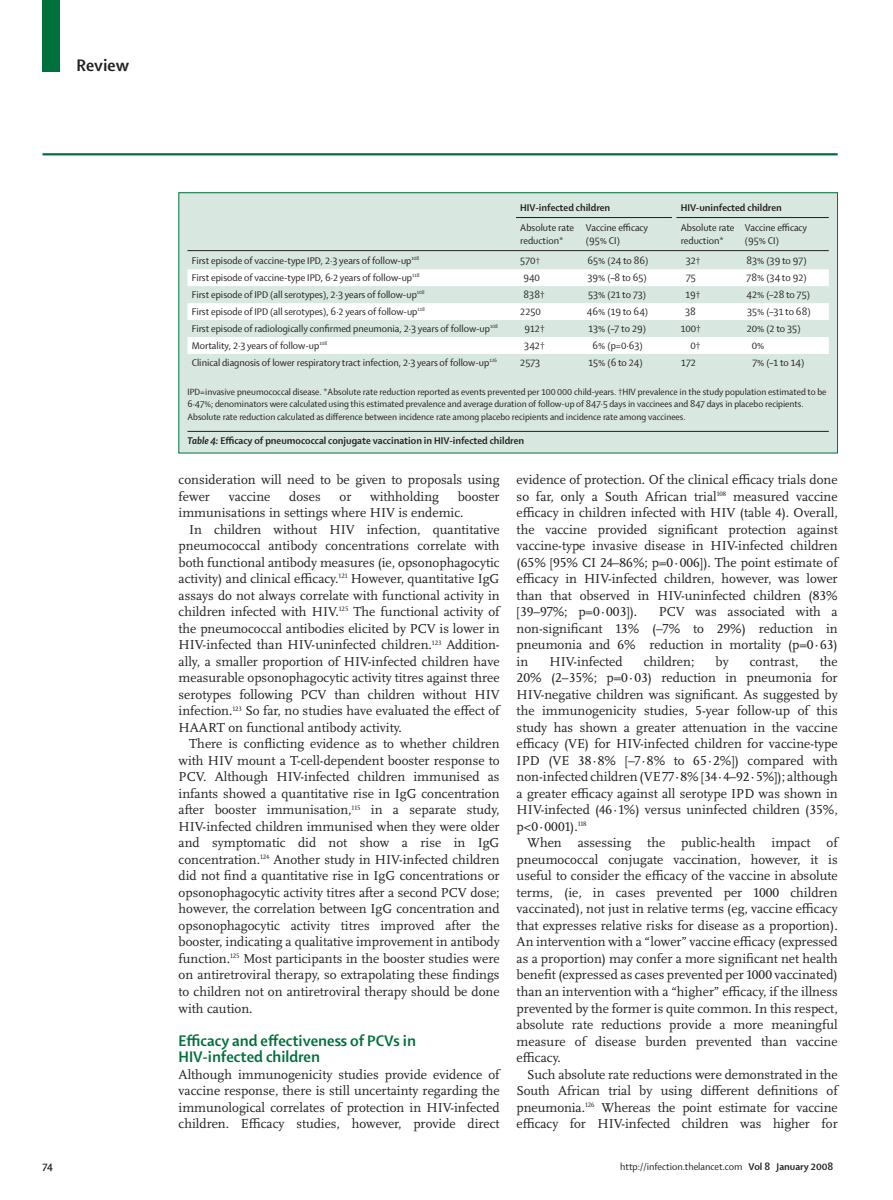
<style>
.page{position:relative;width:893px;height:1200px;background:#fff}
.page>*{position:absolute;margin:0;border:0;box-sizing:border-box;transform-origin:0 0}
.t1{font:700 18px "Shaker 2 Lancet";color:#231f20}
.t2{font:700 16.5px/16.5px "Shaker 2 Lancet";color:#00703c}
.t3{font:13.5px/16.5px "Scala Lancet Pro";color:#231f20;text-align:justify}
.t4{font:10.5px/12.8px "Shaker 2 Lancet";color:#231f20}
.t5{font:700 10.5px "Shaker 2 Lancet";color:#231f20}
.t6{font:9.75px/12.8px "Shaker 2 Lancet";color:#231f20}
.s1{font-size:9.75px}
.s2{font-style:italic}
.s3{font-weight:700}
</style>
<div class="page">
<div style="left:43px;top:0;width:17px;height:71px;background:#00703c"></div>
<hr style="left:43px;top:153px;width:795px;height:2px;background:#00703c">
<div style="left:179px;top:193px;width:658px;height:260px;background:#d8e7df"></div>
<hr style="left:187px;top:431px;width:642px;height:1px;background:#231f20">
<svg style="left:187px;top:269px;width:642px;height:85px;fill:#fff"></svg>
<hr style="left:187px;top:250px;width:642px;height:1px;background:#231f20">
<hr style="left:516px;top:217px;width:156px;height:1px;background:#231f20">
<hr style="left:676px;top:217px;width:153px;height:1px;background:#231f20">
<div style="left:179px;top:192px;width:659px;height:261px;border:1px solid #00703c"></div>
<h1 class="t1" style="left:77px;top:58px;width:54px">Review</h1>
<p class="t5" style="left:520px;top:203px;width:91px">HIV-infected children</p>
<p class="t5" style="left:681px;top:203px;width:103px">HIV-uninfected children</p>
<p class="t4" style="left:520px;top:222px;width:55px">Absolute rate reduction*</p>
<p class="t4" style="left:586px;top:222px;width:64px">Vaccine efficacy (95% CI)</p>
<p class="t4" style="left:681px;top:222px;width:55px">Absolute rate reduction*</p>
<p class="t4" style="left:745px;top:222px;width:64px">Vaccine efficacy (95% CI)</p>
<p class="t4" style="left:192px;top:255px;width:229px">First episode of vaccine-type IPD, 2·3 years of follow-up<sup>108</sup></p>
<p class="t4" style="left:520px;top:255px;width:21px">570<span class="s1">†</span></p>
<p class="t4" style="left:587px;top:255px;width:63px">65% (24 to 86)</p>
<p class="t4" style="left:686px;top:255px;width:16px">32†</p>
<p class="t4" style="left:746px;top:255px;width:62px">83% (39 to 97)</p>
<p class="t4" style="left:192px;top:272px;width:229px">First episode of vaccine-type IPD, 6·2 years of follow-up<sup>118</sup></p>
<p class="t4" style="left:523px;top:272px;width:18px">940</p>
<p class="t4" style="left:587px;top:272px;width:61px">39% (–8 to 65)</p>
<p class="t4" style="left:686px;top:272px;width:11px">75</p>
<p class="t4" style="left:747px;top:272px;width:62px">78% (34 to 92)</p>
<p class="t4" style="left:192px;top:289px;width:235px">First episode of IPD (all serotypes), 2·3 years of follow-up<sup>108</sup></p>
<p class="t4" style="left:524px;top:289px;width:23px">838†</p>
<p class="t4" style="left:588px;top:289px;width:60px">53% (21 to 73)</p>
<p class="t4" style="left:685px;top:289px;width:17px">19†</p>
<p class="t4" style="left:746px;top:289px;width:65px">42% (–28 to 75)</p>
<p class="t4" style="left:192px;top:306px;width:235px">First episode of IPD (all serotypes), 6·2 years of follow-up<sup>118</sup></p>
<p class="t4" style="left:520px;top:306px;width:22px">2250</p>
<p class="t4" style="left:587px;top:306px;width:63px">46% (19 to 64)</p>
<p class="t4" style="left:685px;top:306px;width:12px">38</p>
<p class="t4" style="left:747px;top:306px;width:65px">35% (–31 to 68)</p>
<p class="t4" style="left:192px;top:323px;width:308px">First episode of radiologically confirmed pneumonia, 2·3 years of follow-up<sup>108</sup></p>
<p class="t4" style="left:524px;top:323px;width:22px">912†</p>
<p class="t4" style="left:588px;top:323px;width:59px">13% (–7 to 29)</p>
<p class="t4" style="left:681px;top:323px;width:22px">100†</p>
<p class="t4" style="left:747px;top:323px;width:55px">20% (2 to 35)</p>
<p class="t4" style="left:192px;top:340px;width:137px">Mortality, 2·3 years of follow-up<sup>108</sup></p>
<p class="t4" style="left:524px;top:340px;width:22px">342†</p>
<p class="t4" style="left:592px;top:340px;width:52px">6% (p=0·63)</p>
<p class="t4" style="left:690px;top:340px;width:12px">0†</p>
<p class="t4" style="left:752px;top:340px;width:14px">0%</p>
<p class="t4" style="left:192px;top:357px;width:307px">Clinical diagnosis of lower respiratory tract infection, 2·3 years of follow-up<sup>126</sup></p>
<p class="t4" style="left:520px;top:357px;width:22px">2573</p>
<p class="t4" style="left:588px;top:357px;width:56px">15% (6 to 24)</p>
<p class="t4" style="left:681px;top:357px;width:16px">172</p>
<p class="t4" style="left:752px;top:357px;width:54px">7% (–1 to 14)</p>
<p class="t6" style="left:187px;top:386px;width:641px">IPD=invasive pneumococcal disease. *Absolute rate reduction reported as events prevented per 100 000 child-years. †HIV prevalence in the study population estimated to be<br>6·47%; denominators were calculated using this estimated prevalence and average duration of follow-up of 847·5 days in vaccinees and 847 days in placebo recipients.<br>Absolute rate reduction calculated as difference between incidence rate among placebo recipients and incidence rate among vaccinees.</p>
<p class="t5" style="left:187px;top:437px;width:338px"><span class="s2">Table 4:</span> Efficacy of pneumococcal conjugate vaccination in HIV-infected children</p>
<p class="t3" style="left:179px;top:472px;width:323px">consideration will need to be given to proposals using fewer</p>
<p class="t3" style="left:179px;top:489px;width:323px;text-indent:279px">booster immunisations in settings where HIV is endemic.</p>
<p class="t3" style="left:179px;top:522px;width:323px;text-indent:11px">In children without HIV infection, quantitative pneumococcal antibody concentrations correlate with both functional antibody measures (ie, opsonophagocytic activity) and clinical efficacy.<sup>121</sup> However, quantitative IgG assays do not always correlate with functional activity in children infected with HIV.<sup>125</sup> The functional activity of the pneumococcal antibodies elicited by PCV is lower in HIV-infected than HIV-uninfected children.<sup>123</sup> Addition&shy;ally, a smaller proportion of HIV-infected children have measurable opsonophagocytic activity titres against three serotypes following PCV than children without HIV infection.<sup>123</sup> So far, no studies have evaluated the effect of HAART on functional antibody activity.</p>
<p class="t3" style="left:179px;top:736px;width:323px;text-indent:11px">There is conflicting evidence as to whether children with HIV mount a T-cell-dependent booster response to PCV. Although HIV-infected children immunised as infants showed a quantitative rise in IgG concentration after booster immunisation,<sup>115</sup> in a separate study, HIV-infected children immunised when they were older and symptomatic did not show a rise in IgG concentration.<sup>124</sup> Another study in HIV-infected children did not find a quantitative rise in IgG concentrations or opsonophagocytic activity titres after a second PCV dose; however, the correlation between IgG concentration and opsonophagocytic activity titres improved after the booster, indicating a qualitative improvement in antibody function.<sup>125</sup> Most participants in the booster studies were on antiretroviral therapy, so extrapolating these findings to children not on antiretroviral therapy should be done with caution.</p>
<p class="t2" style="left:179px;top:1033px;width:239px">Efficacy and effectiveness of PCVs in<br>HIV-infected children</p>
<p class="t3" style="left:179px;top:1066px;width:323px">Although immunogenicity studies provide evidence of vaccine response, there is still uncertainty regarding the immunological correlates of protection in HIV-infected children. Efficacy studies, however, provide direct</p>
<p class="t3" style="left:229px;top:489px;width:43px">vaccine</p>
<p class="t3" style="left:289px;top:489px;width:33px">doses</p>
<p class="t3" style="left:340px;top:489px;width:13px">or</p>
<p class="t3" style="left:370px;top:489px;width:70px">withholding</p>
<p class="t3" style="left:517px;top:472px;width:323px">evidence of protection. Of the clinical efficacy trials done so far, only a South African trial<sup>108</sup> measured vaccine efficacy in children infected with HIV (table 4). Overall, the vaccine provided significant protection against vaccine-type invasive disease in HIV-infected children (65% [95% CI 24–86%; p=0·006]). The point estimate of efficacy in HIV-infected children, however, was lower than that observed in HIV-uninfected children (83% [39–97%; p=0·003]).</p>
<p class="t3" style="left:517px;top:604px;width:323px;text-indent:142px">PCV was associated with a non-significant 13% (–7% to 29%) reduction in pneumonia and 6% reduction in mortality (p=0·63) in</p>
<p class="t3" style="left:549px;top:654px;width:75px">HIV-infected</p>
<p class="t3" style="left:644px;top:654px;width:52px">children;</p>
<p class="t3" style="left:716px;top:654px;width:15px">by</p>
<p class="t3" style="left:750px;top:654px;width:50px">contrast,</p>
<p class="t3" style="left:517px;top:654px;width:323px;text-indent:303px">the 20% (2–35%; p=0·03) reduction in pneumonia for HIV-negative children was significant. As suggested by the immunogenicity studies, 5-year follow-up of this study has shown a greater attenuation in the vaccine efficacy (VE) for HIV-infected children for vaccine-type IPD (VE 38·8% [–7·8% to 65·2%]) compared with non-infected children (VE 77·8% [34·4–92·5%]); although a greater efficacy against all serotype IPD was shown in HIV-infected (46·1%) versus uninfected children (35%, p&lt;0·0001).<sup>118</sup></p>
<p class="t3" style="left:517px;top:835px;width:323px;text-indent:11px">When assessing the public-health impact of pneumococcal conjugate vaccination, however, it is useful to consider the efficacy of the vaccine in absolute terms, (ie, in cases prevented per 1000 children vaccinated), not just in relative terms (eg, vaccine efficacy that expresses relative risks for disease as a proportion).<br>An intervention with a “lower” vaccine efficacy (expressed as a proportion) may confer a more significant net health benefit (expressed as cases prevented per 1000 vaccinated) than an intervention with a “higher” efficacy, if the illness prevented by the former is quite common. In this respect, absolute rate reductions provide a more meaningful measure of disease burden prevented than vaccine efficacy.</p>
<p class="t3" style="left:517px;top:1066px;width:323px;text-indent:11px">Such absolute rate reductions were demonstrated in the South African trial by using different definitions of pneumonia.<sup>126</sup> Whereas the point estimate for vaccine efficacy for HIV-infected children was higher for</p>
<p class="t5" style="left:43px;top:1162px;width:12px">74</p>
<p class="t4" style="left:620px;top:1160px;width:215px">http://infection.thelancet.com <span class="s3">Vol 8 January 2008</span></p>
</div>
